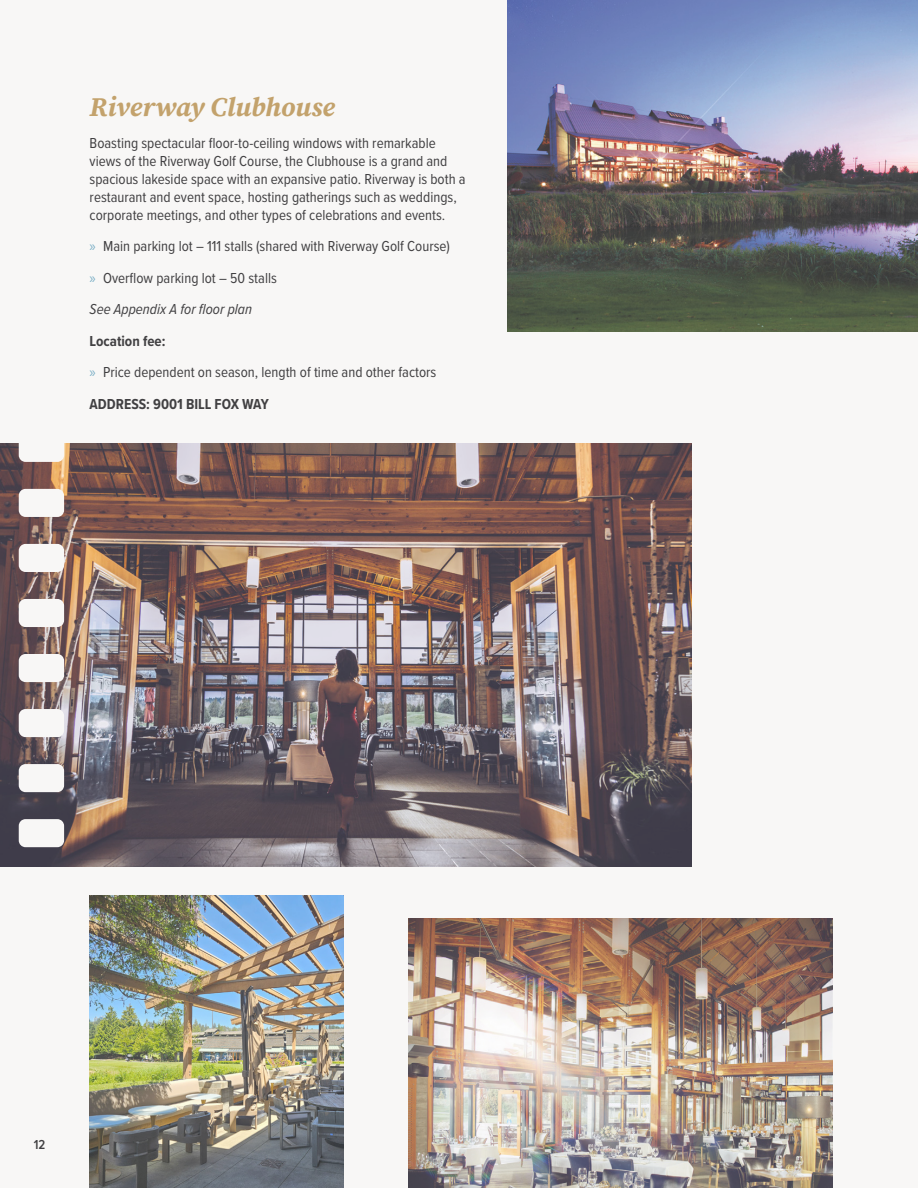
<style>
.page{position:relative;width:918px;height:1188px;background:#f8f7f6}
.page>*{position:absolute;margin:0;border:0;box-sizing:border-box;transform-origin:0 0}
.t1{font:italic 700 27px "Source Serif Pro";letter-spacing:-.005em;color:#c3a26c}
.t2{font:15px/18px "Proxima Nova Cond";color:#414042}
.t3{font:600 13.5px "Proxima Nova Cond";color:#414042}
.s1{font-family:"Myriad Pro";color:#7db0c7}
.s2{font-style:italic}
.s3{font-weight:700}
</style>
<div class="page">
<img style="left:90px;top:895px;width:253px;height:293px">
<img style="left:0;top:444px;width:691px;height:422px">
<img style="left:408px;top:919px;width:424px;height:269px">
<div style="left:19px;top:434px;width:45px;height:28px;background:#f8f7f6;border-radius:7px"></div>
<div style="left:19px;top:489px;width:45px;height:28px;background:#f8f7f6;border-radius:7px"></div>
<div style="left:19px;top:544px;width:45px;height:28px;background:#f8f7f6;border-radius:7px"></div>
<div style="left:19px;top:599px;width:45px;height:28px;background:#f8f7f6;border-radius:7px"></div>
<div style="left:19px;top:654px;width:45px;height:28px;background:#f8f7f6;border-radius:7px"></div>
<div style="left:19px;top:709px;width:45px;height:28px;background:#f8f7f6;border-radius:7px"></div>
<div style="left:19px;top:764px;width:45px;height:28px;background:#f8f7f6;border-radius:7px"></div>
<div style="left:19px;top:819px;width:45px;height:28px;background:#f8f7f6;border-radius:7px"></div>
<img style="left:508px;top:0;width:410px;height:332px">
<h1 class="t1" style="left:90px;top:89px;width:247px">Riverway Clubhouse</h1>
<p class="t2" style="left:90px;top:133px;width:378px">Boasting spectacular floor-to-ceiling windows with remarkable views of the Riverway Golf Course, the Clubhouse is a grand and spacious lakeside space with an expansive patio. Riverway is both a restaurant and event space, hosting gatherings such as weddings, corporate meetings, and other types of celebrations and events.</p>
<p class="t2" style="left:90px;top:230px;width:362px;line-height:31.5px"><span class="s1">»</span> Main parking lot – 111 stalls (shared with Riverway Golf Course) <span class="s1">»</span> Overflow parking lot – 50 stalls<br><span class="s2">See Appendix A for floor plan</span></p>
<p class="t2" style="left:90px;top:324px;width:348px;line-height:31.5px"><span class="s3">Location fee:<br></span><span class="s1">»</span> Price dependent on season, length of time and other factors<br><span class="s3">ADDRESS: 9001 BILL FOX WAY</span></p>
<p class="t3" style="left:34px;top:1135px;width:13px">12</p>
</div>
